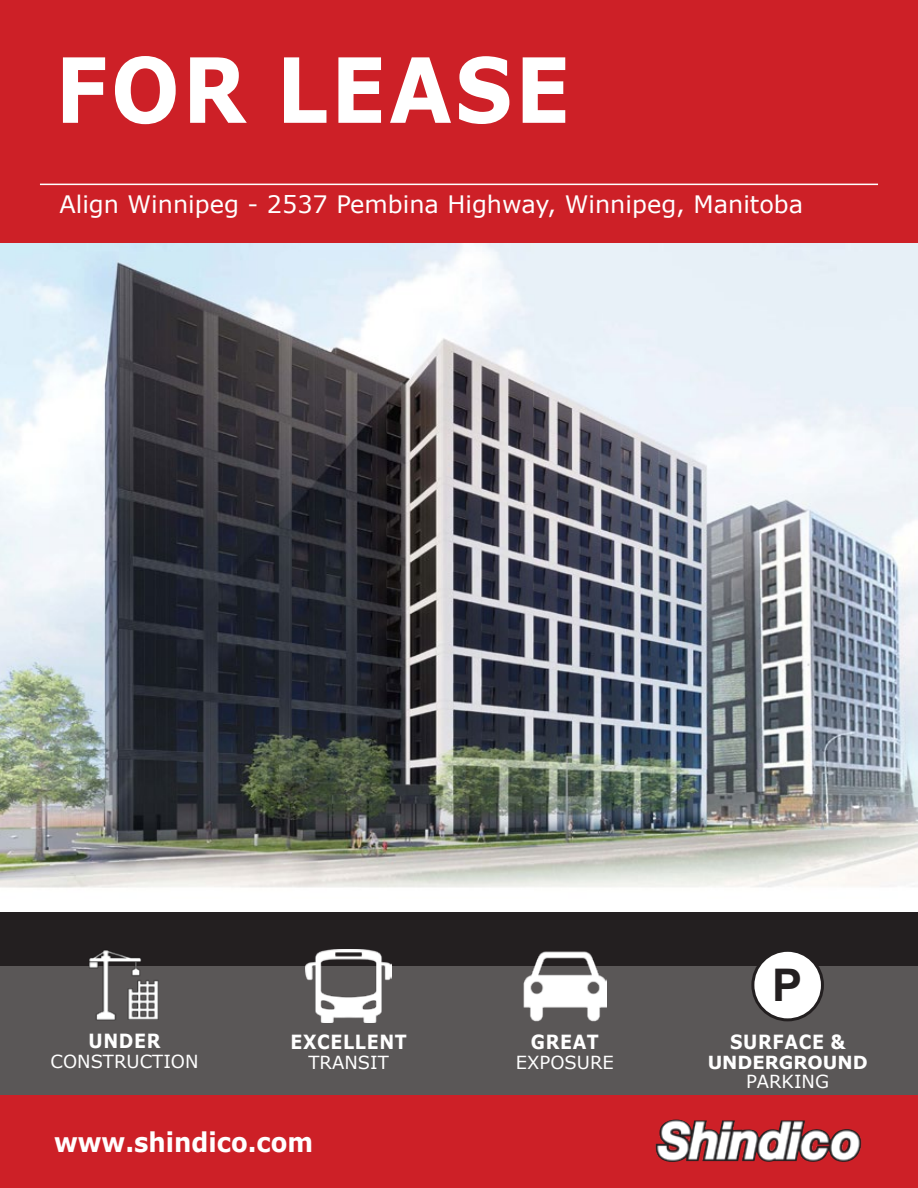
<style>
.page{position:relative;width:918px;height:1188px;background:#fff}
.page>*{position:absolute;margin:0;border:0;box-sizing:border-box;transform-origin:0 0}
.t1{font:700 90px "Verdana";letter-spacing:.035em;color:#fff;scale:.9 1}
.t2{font:700 45px "Arial";color:#231f20}
.t3{font:700 27px "Verdana";color:#fff;scale:.9 1}
.t4{font:24px "Verdana";color:#fff}
.t5{font:700 19.5px "Verdana";letter-spacing:.035em;color:#fff;scale:.9 1}
.t6{font:18px "Verdana";color:#fff}
.t7{font:700 18px "Verdana";color:#fff}
</style>
<div class="page">
<div style="left:0;top:0;width:918px;height:243px;background:#cd2027"></div>
<img style="left:0;top:243px;width:918px;height:645px">
<div style="left:0;top:912px;width:918px;height:54px;background:#231f20"></div>
<div style="left:0;top:966px;width:918px;height:130px;background:#5a5757"></div>
<img style="left:523px;top:951px;width:84px;height:70px">
<div style="left:753px;top:950px;width:69px;height:70px;background:#fff;border-radius:50%"></div>
<div style="left:751px;top:949px;width:73px;height:72px;border:3px solid #231f20;border-radius:50%"></div>
<img style="left:88px;top:950px;width:73px;height:71px">
<img style="left:305px;top:949px;width:87px;height:73px">
<hr style="left:40px;top:184px;width:838px;height:1px;background:#fff">
<div style="left:0;top:1096px;width:918px;height:92px;background:#cd2027"></div>
<img style="left:655px;top:1120px;width:207px;height:42px">
<h1 class="t1" style="left:55px;top:26px;width:574px">FOR LEASE</h1>
<p class="t4" style="left:59px;top:188px;width:745px">Align Winnipeg - 2537 Pembina Highway, Winnipeg, Manitoba</p>
<p class="t5" style="left:89px;top:1027px;width:81px">UNDER</p>
<p class="t6" style="left:50px;top:1049px;width:150px">CONSTRUCTION</p>
<p class="t5" style="left:291px;top:1028px;width:131px">EXCELLENT</p>
<p class="t6" style="left:309px;top:1050px;width:82px">TRANSIT</p>
<p class="t3" style="left:54px;top:1123px;width:289px">www.shindico.com</p>
<p class="t5" style="left:531px;top:1028px;width:77px">GREAT</p>
<p class="t6" style="left:516px;top:1050px;width:100px">EXPOSURE</p>
<h2 class="t2" style="left:772px;top:954px;width:32px">P</h2>
<p class="t5" style="left:730px;top:1028px;width:130px">SURFACE &amp;</p>
<p class="t7" style="left:708px;top:1049px;width:161px">UNDERGROUND</p>
<p class="t6" style="left:746px;top:1069px;width:84px">PARKING</p>
</div>
